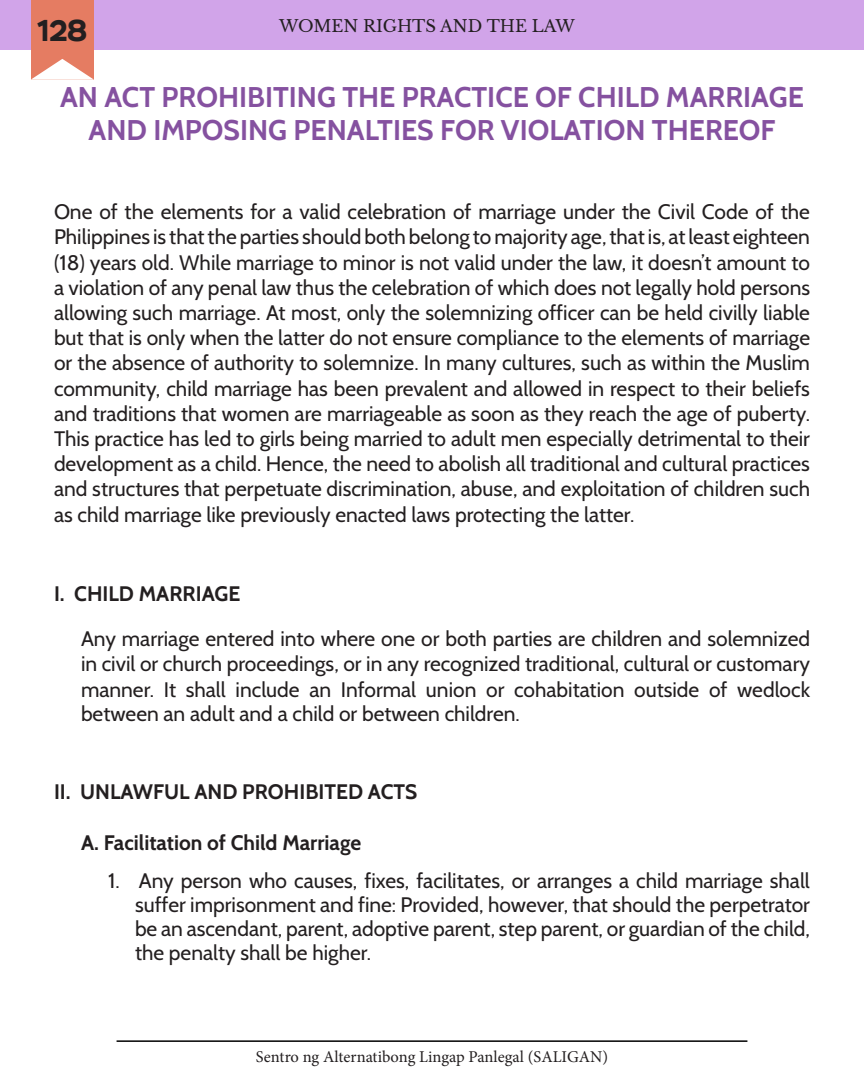
<style>
.page{position:relative;width:864px;height:1080px;background:#fff}
.page>*{position:absolute;margin:0;border:0;box-sizing:border-box;transform-origin:0 0}
.t1{font:700 30px "Stem";color:#231f20}
.List_Paragraph{font:700 28.5px/32.8px "Cabin";color:#8551a0;text-align:center}
.List_Paragraph-2{font:21px/25.2px "Cabin";color:#231f20;text-align:justify}
.List_Paragraph-3{font:700 21px "Cabin";color:#231f20}
.t2{font:16.5px "Minion Pro";color:#231f20}
.t3{font:16.5px "Libre Baskerville";color:#231f20}
</style>
<div class="page">
<div style="left:0;top:0;width:864px;height:50px;background:#d1a4e9"></div>
<div style="left:31px;top:0;width:62px;height:79px;background:#e57c62"></div>
<svg style="left:31px;top:59px;width:63px;height:21px"></svg>
<hr style="left:117px;top:1040px;width:630px;height:2px;background:#000">
<h1 class="t1" style="left:37px;top:11px;width:51px">128</h1>
<p class="t3" style="left:279px;top:16px;width:297px">WOMEN RIGHTS AND THE LAW</p>
<p class="List_Paragraph" style="left:60px;top:81px;width:745px">AN ACT PROHIBITING THE PRACTICE OF CHILD MARRIAGE<br>AND IMPOSING PENALTIES FOR VIOLATION THEREOF</p>
<p class="List_Paragraph-2" style="left:54px;top:199px;width:758px">One of the elements for a valid celebration of marriage under the Civil Code of the Philippines is that the parties should both belong to majority age, that is, at least eighteen (18) years old. While marriage to minor is not valid under the law, it doesn’t amount to a violation of any penal law thus the celebration of which does not legally hold persons allowing such marriage. At most, only the solemnizing officer can be held civilly liable but that is only when the latter do not ensure compliance to the elements of marriage or the absence of authority to solemnize. In many cultures, such as within the Muslim community, child marriage has been prevalent and allowed in respect to their beliefs and traditions that women are marriageable as soon as they reach the age of puberty.<br>This practice has led to girls being married to adult men especially detrimental to their development as a child. Hence, the need to abolish all traditional and cultural practices and structures that perpetuate discrimination, abuse, and exploitation of children such as child marriage like previously enacted laws protecting the latter.</p>
<p class="List_Paragraph-3" style="left:54px;top:581px;width:188px">I. CHILD MARRIAGE</p>
<p class="List_Paragraph-2" style="left:81px;top:626px;width:731px">Any marriage entered into where one or both parties are children and solemnized in civil or church proceedings, or in any recognized traditional, cultural or customary manner. It shall include an Informal union or cohabitation outside of wedlock between an adult and a child or between children.</p>
<p class="List_Paragraph-3" style="left:54px;top:779px;width:365px">II. UNLAWFUL AND PROHIBITED ACTS</p>
<p class="List_Paragraph-3" style="left:81px;top:830px;width:282px">A. Facilitation of Child Marriage</p>
<p class="List_Paragraph-2" style="left:135px;top:868px;width:677px;line-height:24.2px;text-indent:-27px">1. Any person who causes, fixes, facilitates, or arranges a child marriage shall suffer imprisonment and fine: Provided, however, that should the perpetrator be an ascendant, parent, adoptive parent, step parent, or guardian of the child, the penalty shall be higher.</p>
<p class="t2" style="left:256px;top:1045px;width:354px">Sentro ng Alternatibong Lingap Panlegal (SALIGAN)</p>
</div>
